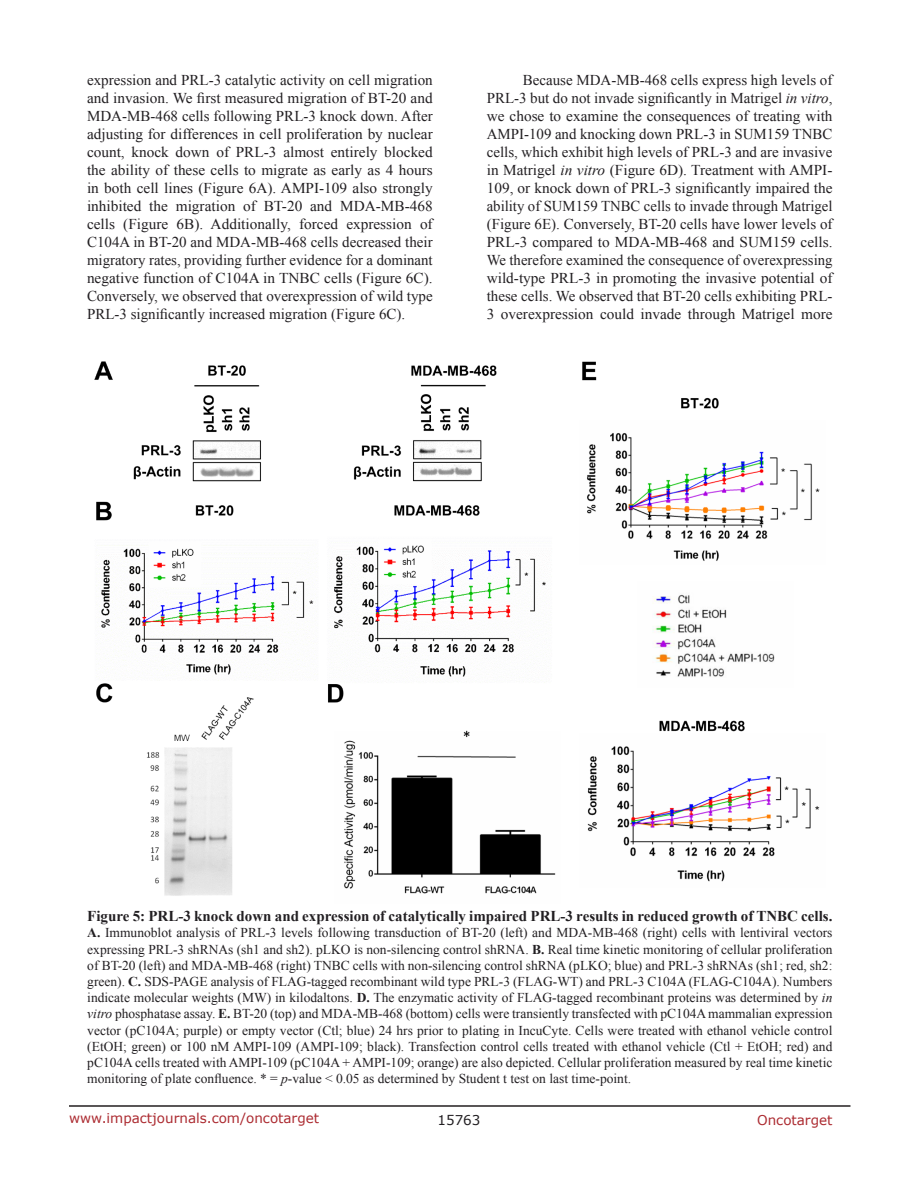
<style>
.page{position:relative;width:918px;height:1188px;background:#fff}
.page>*{position:absolute;margin:0;border:0;box-sizing:border-box;transform-origin:0 0}
.BodyText{font:15px/18px "Times New Roman";color:#221f22;text-align:justify}
.FigureText{font:700 15px "Times New Roman";color:#221f22}
.FigureText-2{font:13.5px/16.2px "Times New Roman";color:#221f22;text-align:justify}
.t1{font:13.5px "Verdana";color:#ac2b31}
.t2{font:13.5px "Verdana";color:#221f22}
.s1{font-style:italic}
.s2{font-weight:700}
</style>
<div class="page">
<hr style="left:69px;top:1105px;width:781px;height:2px;background:#231f20">
<img style="left:94px;top:361px;width:726px;height:535px">
<p class="BodyText" style="left:87px;top:71px;width:347px">expression and PRL-3 catalytic activity on cell migration and invasion. We first measured migration of BT-20 and MDA-MB-468 cells following PRL-3 knock down. After adjusting for differences in cell proliferation by nuclear count, knock down of PRL-3 almost entirely blocked the ability of these cells to migrate as early as 4 hours in both cell lines (Figure 6A). AMPI-109 also strongly inhibited the migration of BT-20 and MDA-MB-468 cells (Figure 6B). Additionally, forced expression of C104A in BT-20 and MDA-MB-468 cells decreased their migratory rates, providing further evidence for a dominant negative function of C104A in TNBC cells (Figure 6C).<br>Conversely, we observed that overexpression of wild type PRL-3 significantly increased migration (Figure 6C).</p>
<p class="BodyText" style="left:487px;top:71px;width:347px;text-indent:36px">Because MDA-MB-468 cells express high levels of PRL-3 but do not invade significantly in Matrigel <span class="s1">in vitro</span>, we chose to examine the consequences of treating with AMPI-109 and knocking down PRL-3 in SUM159 TNBC cells, which exhibit high levels of PRL-3 and are invasive in Matrigel <span class="s1">in vitro</span> (Figure 6D). Treatment with AMPI-109, or knock down of PRL-3 significantly impaired the ability of SUM159 TNBC cells to invade through Matrigel (Figure 6E). Conversely, BT-20 cells have lower levels of PRL-3 compared to MDA-MB-468 and SUM159 cells.<br>We therefore examined the consequence of overexpressing wild-type PRL-3 in promoting the invasive potential of these cells. We observed that BT-20 cells exhibiting PRL-3 overexpression could invade through Matrigel more</p>
<p class="FigureText" style="left:87px;top:906px;width:747px">Figure 5: PRL-3 knock down and expression of catalytically impaired PRL-3 results in reduced growth of TNBC cells.</p>
<p class="FigureText-2" style="left:87px;top:925px;width:747px"><span class="s2">A.</span> Immunoblot analysis of PRL-3 levels following transduction of BT-20 (left) and MDA-MB-468 (right) cells with lentiviral vectors expressing PRL-3 shRNAs (sh1 and sh2). pLKO is non-silencing control shRNA. <span class="s2">B.</span> Real time kinetic monitoring of cellular proliferation of BT-20 (left) and MDA-MB-468 (right) TNBC cells with non-silencing control shRNA (pLKO; blue) and PRL-3 shRNAs (sh1; red, sh2: green). <span class="s2">C.</span> SDS-PAGE analysis of FLAG-tagged recombinant wild type PRL-3 (FLAG-WT) and PRL-3 C104A (FLAG-C104A). Numbers indicate molecular weights (MW) in kilodaltons. <span class="s2">D.</span> The enzymatic activity of FLAG-tagged recombinant proteins was determined by <span class="s1">in vitro</span> phosphatase assay. <span class="s2">E.</span> BT-20 (top) and MDA-MB-468 (bottom) cells were transiently transfected with pC104A mammalian expression vector (pC104A; purple) or empty vector (Ctl; blue) 24 hrs prior to plating in IncuCyte. Cells were treated with ethanol vehicle control (EtOH; green) or 100 nM AMPI-109 (AMPI-109; black). Transfection control cells treated with ethanol vehicle (Ctl + EtOH; red) and pC104A cells treated with AMPI-109 (pC104A + AMPI-109; orange) are also depicted. Cellular proliferation measured by real time kinetic monitoring of plate confluence. * = <span class="s1">p</span>-value &lt; 0.05 as determined by Student t test on last time-point.</p>
<p class="t1" style="left:69px;top:1109px;width:252px">www.impactjournals.com/oncotarget</p>
<p class="t2" style="left:438px;top:1111px;width:44px">15763</p>
<p class="t1" style="left:757px;top:1111px;width:77px">Oncotarget</p>
</div>
